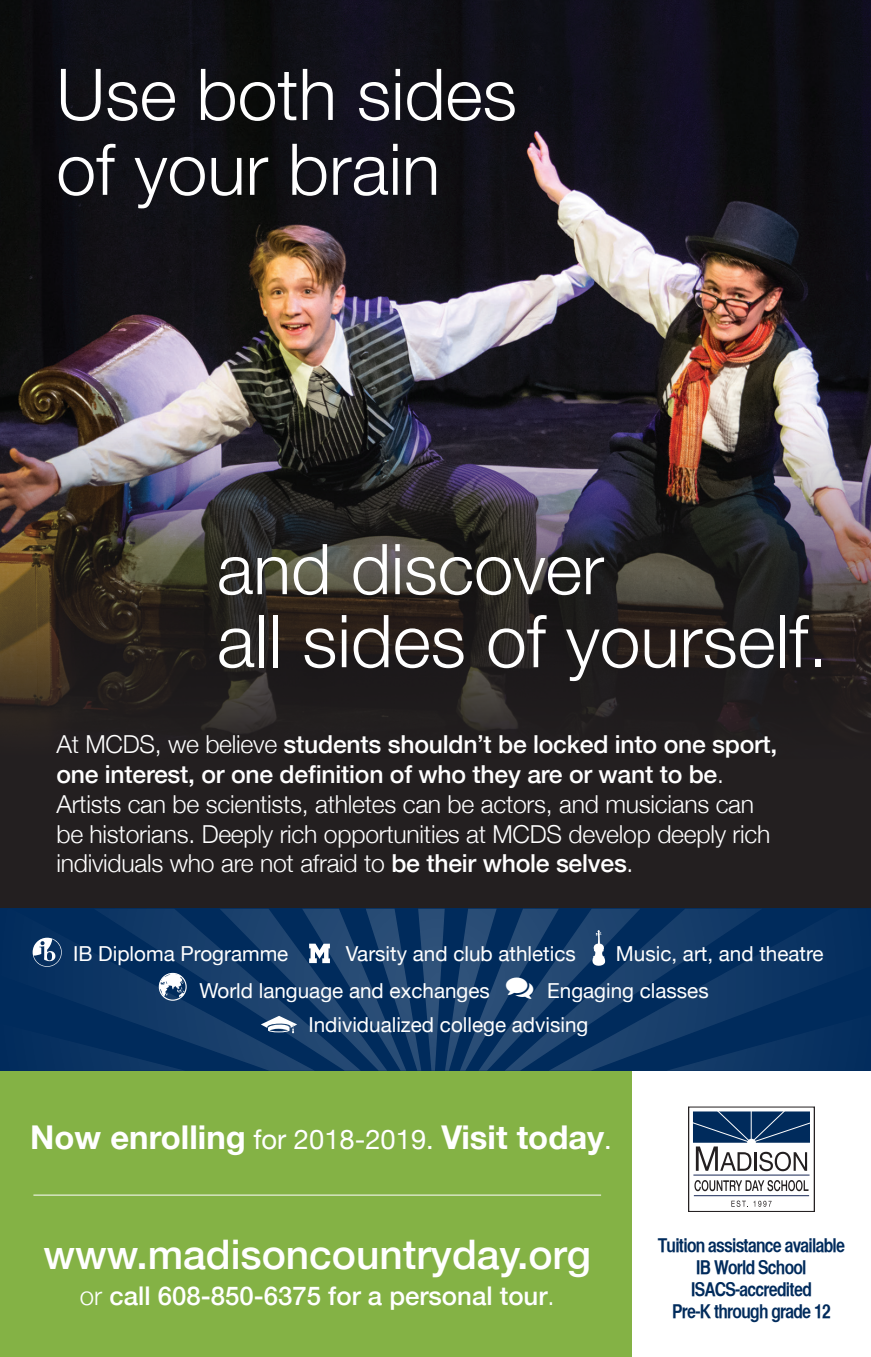
<style>
.page{position:relative;width:871px;height:1357px;background:#fff}
.page>*{position:absolute;margin:0;border:0;box-sizing:border-box;transform-origin:0 0}
.t1{font:300 73.12px "Helvetica Neue";color:#fff}
.t2{font:300 71.55px/74.9px "Helvetica Neue";color:#fff}
.t3{font:300 70.2px "Helvetica Neue";color:#fff}
.t4{font:500 40.73px "Helvetica Neue";color:#fff}
.t5{font:700 32.85px "Helvetica Neue";color:#fff}
.t6{font:500 25.88px "Helvetica Neue";color:#fff}
.t7{font:300 24.75px/29.7px "Helvetica Neue";letter-spacing:-.01em;color:#fff}
.Paragraph_Style_5{font:20.7px "Helvetica Neue";color:#fff}
.Sidebar{font:19.12px "Helvetica CY Bold";letter-spacing:-.04em;color:#002b5c}
.s1{font-size:70.2px}
.s2{font-weight:500}
.s3{font-weight:400;font-size:27.22px}
.s4{font-weight:300}
</style>
<div class="page">
<div style="left:0;top:1071px;width:632px;height:286px;background:#84b245"></div>
<img style="left:0;top:0;width:871px;height:381px">
<img style="left:0;top:381px;width:871px;height:528px">
<hr style="left:693px;top:1174px;width:116px;height:1px;background:#172756">
<hr style="left:694px;top:1195px;width:115px;height:1px;background:#172756">
<svg style="left:693px;top:1111px;width:117px;height:60px"></svg>
<svg style="left:694px;top:1180px;width:114px;height:11px"></svg>
<svg style="left:731px;top:1200px;width:40px;height:7px"></svg>
<svg style="left:0;top:909px;width:871px;height:162px;background:#0d3564"></svg>
<hr style="left:33px;top:1195px;width:568px;height:1px;background:#fff">
<svg style="left:33px;top:938px;width:29px;height:29px"></svg>
<svg style="left:309px;top:943px;width:21px;height:20px"></svg>
<svg style="left:592px;top:930px;width:13px;height:36px"></svg>
<svg style="left:158px;top:972px;width:29px;height:29px"></svg>
<svg style="left:261px;top:1016px;width:36px;height:17px"></svg>
<svg style="left:506px;top:978px;width:27px;height:21px"></svg>
<p class="t2" style="left:56px;top:52px;width:462px">Use both sides of your brain</p>
<p class="t3" style="left:217px;top:512px;width:388px">and discover</p>
<p class="t1" style="left:217px;top:582px;width:612px">all sides of yourself<span class="s1">.</span></p>
<p class="t7" style="left:56px;top:728px;width:722px">At MCDS, we believe <span class="s2">students shouldn’t be locked into one sport, one interest, or one definition of who they are or want to be</span>.<br>Artists can be scientists, athletes can be actors, and musicians can be historians. Deeply rich opportunities at MCDS develop deeply rich individuals who are not afraid to <span class="s2">be their whole selves</span>.</p>
<p class="Paragraph_Style_5" style="left:73px;top:939px;width:217px">IB Diploma Programme</p>
<p class="Paragraph_Style_5" style="left:346px;top:939px;width:231px">Varsity and club athletics</p>
<p class="Paragraph_Style_5" style="left:616px;top:939px;width:209px">Music, art, and theatre</p>
<p class="Paragraph_Style_5" style="left:199px;top:975px;width:292px">World language and exchanges</p>
<p class="Paragraph_Style_5" style="left:547px;top:975px;width:163px">Engaging classes</p>
<p class="Paragraph_Style_5" style="left:308px;top:1010px;width:281px">Individualized college advising</p>
<p class="t5" style="left:30px;top:1111px;width:583px">Now enrolling <span class="s3">for 2018-2019.</span> Visit today<span class="s3">.</span></p>
<p class="t4" style="left:43px;top:1222px;width:549px">www.madisoncountryday.org</p>
<p class="Sidebar" style="left:658px;top:1233px;width:189px">Tuition assistance available</p>
<p class="Sidebar" style="left:696px;top:1255px;width:112px">IB World School</p>
<p class="Sidebar" style="left:691px;top:1277px;width:122px">ISACS-accredited</p>
<p class="Sidebar" style="left:672px;top:1299px;width:160px">Pre-K through grade 12</p>
<p class="t6" style="left:80px;top:1275px;width:476px"><span class="s4">or</span> call 608-850-6375 for a personal tour<span class="s4">.</span></p>
</div>
